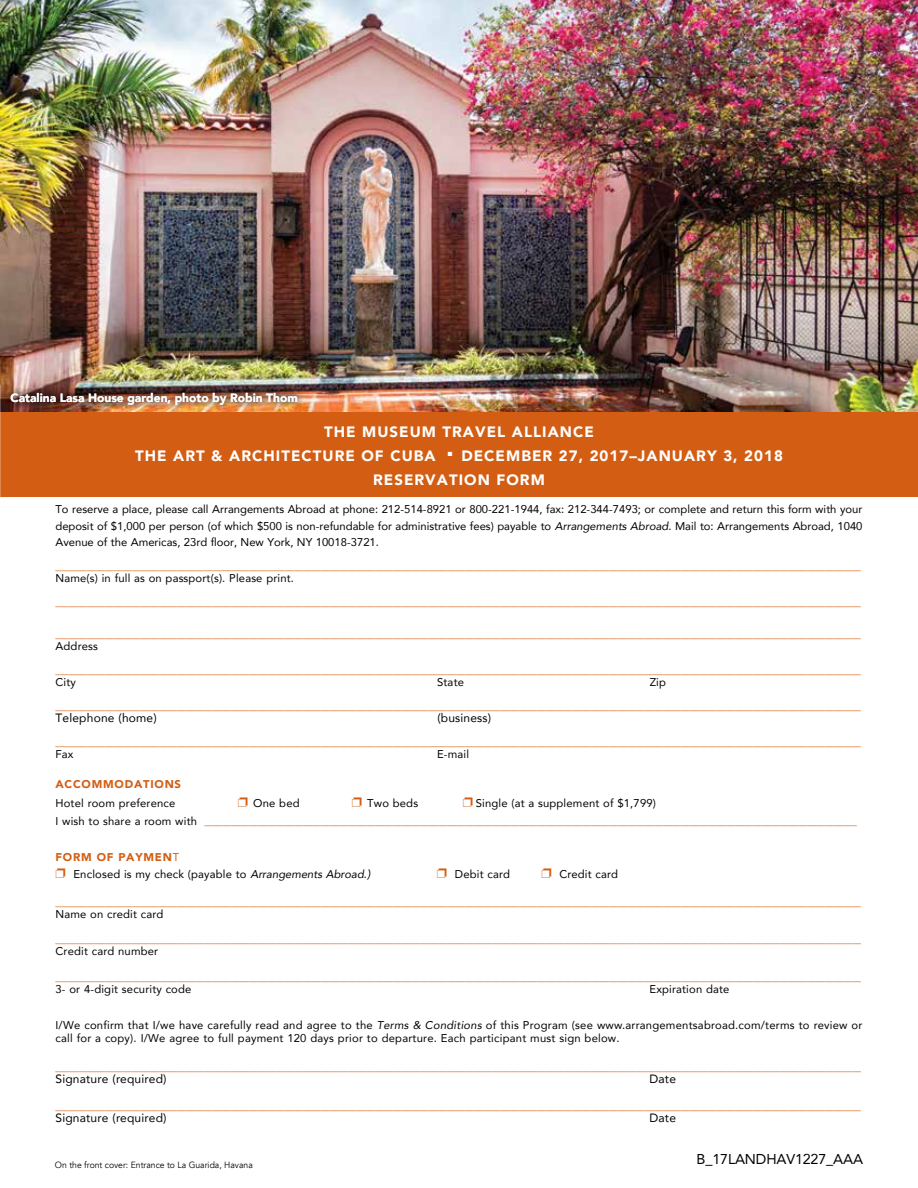
<style>
.page{position:relative;width:918px;height:1188px;background:#fff}
.page>*{position:absolute;margin:0;border:0;box-sizing:border-box;transform-origin:0 0}
.t1{font:900 15px/24px "Avenir";letter-spacing:.07em;color:#fff}
.t2{font:14.25px "Avenir";letter-spacing:-.01em;color:#000}
.t3{font:12px "Avenir";letter-spacing:.015em;color:#000}
.t4{font:900 12px "Avenir";color:#fff}
.t5{font:11.25px/16.5px "Avenir";letter-spacing:.015em;color:#000}
.t6{font:900 11.25px "Avenir";letter-spacing:.07em;color:#d35e13}
.t7{font:9px "Avenir";color:#d35e13}
.t8{font:9px "Avenir";color:#000;scale:.96 1}
.s1{font-style:italic}
.s2{font-size:11.25px;color:#000}
.s3{font-weight:900;color:#d35e13}
.s4{color:#d35e13}
.s5{font-style:italic;font-size:12px}
</style>
<div class="page">
<img style="left:0;top:0;width:918px;height:413px">
<div style="left:0;top:413px;width:918px;height:84px;background:#d35e13"></div>
<img style="left:0;top:384px;width:1px;height:363px">
<div style="left:3px;top:385px;width:302px;height:27px;background:#000;opacity:.75"></div>
<h3 class="t4" style="left:11px;top:387px;width:289px">Catalina Lasa House garden, photo by Robin Thom</h3>
<h1 class="t1" style="left:135px;top:419px;width:460px;text-indent:189px">THE MUSEUM TRAVEL ALLIANCE<br>THE ART &amp; ARCHITECTURE OF CUBA</h1>
<h1 class="t1" style="left:373px;top:443px;width:411px;text-indent:75px">■ DECEMBER 27, 2017–JANUARY 3, 2018<br>RESERVATION FORM</h1>
<p class="t5" style="left:56px;top:501px;width:809px;text-align:justify">To reserve a place, please call Arrangements Abroad at phone: 212-514-8921 or 800-221-1944, fax: 212-344-7493; or complete and return this form with your deposit of $1,000 per person (of which $500 is non-refundable for administrative fees) payable to <span class="s1">Arrangements Abroad</span>. Mail to: Arrangements Abroad, 1040<br>Avenue of the Americas, 23rd floor, New York, NY 10018-3721.</p>
<p class="t7" style="left:56px;top:560px;width:807px">___________________________________________________________________________________________________________________________________________________________________________________</p>
<p class="t5" style="left:56px;top:570px;width:240px">Name(s) in full as on passport(s). Please print.</p>
<p class="t7" style="left:56px;top:596px;width:807px">___________________________________________________________________________________________________________________________________________________________________________________</p>
<p class="t7" style="left:56px;top:628px;width:807px">___________________________________________________________________________________________________________________________________________________________________________________</p>
<p class="t5" style="left:56px;top:637px;width:44px">Address</p>
<p class="t7" style="left:56px;top:664px;width:807px">___________________________________________________________________________________________________________________________________________________________________________________</p>
<p class="t5" style="left:56px;top:673px;width:22px">City</p>
<p class="t5" style="left:437px;top:673px;width:28px">State</p>
<p class="t5" style="left:650px;top:673px;width:18px">Zip</p>
<p class="t7" style="left:56px;top:700px;width:807px">___________________________________________________________________________________________________________________________________________________________________________________</p>
<h3 class="t3" style="left:56px;top:708px;width:103px">Telephone (home)</h3>
<h3 class="t3" style="left:437px;top:708px;width:55px">(business)</h3>
<p class="t7" style="left:56px;top:736px;width:807px">___________________________________________________________________________________________________________________________________________________________________________________</p>
<p class="t5" style="left:56px;top:745px;width:20px">Fax</p>
<p class="t5" style="left:437px;top:745px;width:34px">E-mail</p>
<p class="t6" style="left:56px;top:774px;width:127px">ACCOMMODATIONS</p>
<p class="t5" style="left:56px;top:795px;width:121px">Hotel room preference</p>
<p class="t5" style="left:253px;top:795px;width:48px">One bed</p>
<p class="t5" style="left:367px;top:795px;width:52px">Two beds</p>
<p class="t5" style="left:476px;top:795px;width:182px">Single (at a supplement of $1,799)</p>
<p class="t7" style="left:55px;top:815px;width:803px"><span class="s2">I wish to share a room with</span> _________________________________________________________________________________________________________________________________________________</p>
<p class="t5" style="left:73px;top:849px;width:298px;text-indent:-18px"><span class="s3">FORM OF PAYMEN</span><span class="s4">T<br></span>Enclosed is my check (payable to <span class="s1">Arrangements Abroad</span>.<span class="s5">)</span></p>
<p class="t5" style="left:455px;top:865px;width:57px">Debit card</p>
<p class="t5" style="left:559px;top:865px;width:60px">Credit card</p>
<p class="t7" style="left:56px;top:895px;width:807px">___________________________________________________________________________________________________________________________________________________________________________________</p>
<p class="t5" style="left:56px;top:905px;width:109px">Name on credit card</p>
<p class="t7" style="left:56px;top:933px;width:807px">___________________________________________________________________________________________________________________________________________________________________________________</p>
<p class="t5" style="left:56px;top:943px;width:104px">Credit card number</p>
<p class="t7" style="left:56px;top:970px;width:807px">___________________________________________________________________________________________________________________________________________________________________________________</p>
<p class="t5" style="left:56px;top:980px;width:137px">3- or 4-digit security code</p>
<p class="t5" style="left:650px;top:980px;width:81px">Expiration date</p>
<p class="t5" style="left:56px;top:1018px;width:808px;line-height:13.5px">I/We confirm that I/we have carefully read and agree to the <span class="s1">Terms &amp; Conditions</span> of this Program (see www.arrangementsabroad.com/terms to review or call for a copy). I/We agree to full payment 120 days prior to departure. Each participant must sign below.</p>
<p class="t7" style="left:56px;top:1060px;width:807px">___________________________________________________________________________________________________________________________________________________________________________________</p>
<h3 class="t3" style="left:56px;top:1069px;width:113px">Signature (required)</h3>
<h3 class="t3" style="left:650px;top:1069px;width:28px">Date</h3>
<p class="t7" style="left:56px;top:1099px;width:807px">___________________________________________________________________________________________________________________________________________________________________________________</p>
<h3 class="t3" style="left:56px;top:1108px;width:113px">Signature (required)</h3>
<h3 class="t3" style="left:650px;top:1108px;width:28px">Date</h3>
<p class="t8" style="left:55px;top:1160px;width:208px">On the front cover: Entrance to La Guarida, Havana</p>
<h2 class="t2" style="left:697px;top:1148px;width:168px">B_17LANDHAV1227_AAA</h2>
</div>
